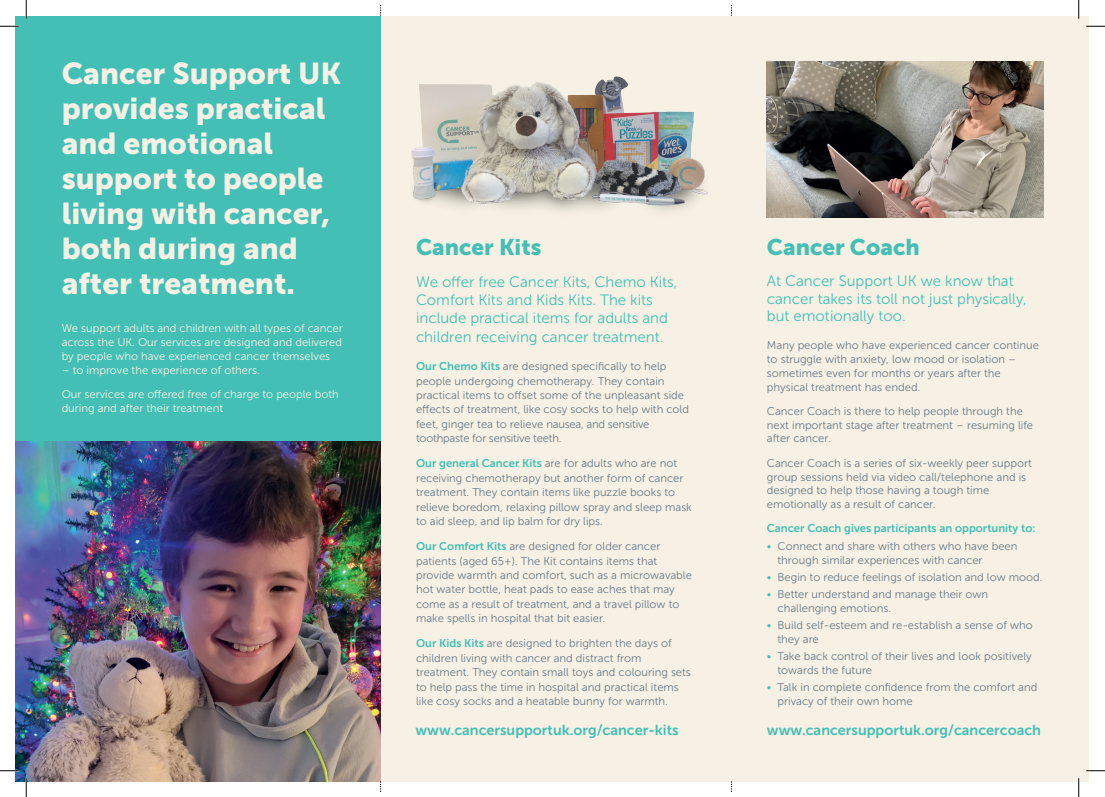
<style>
.page{position:relative;width:1105px;height:797px;background:#fff}
.page>*{position:absolute;margin:0;border:0;box-sizing:border-box;transform-origin:0 0}
.t1{font:30px/35px "Museo Sans 900";color:#f6f1e4}
.t2{font:22.5px "Museo Sans 900";color:#43bfb5}
.t3{font:15px/18.1px "Museo Sans 300";color:#43bfb5}
.t4{font:14.38px "Museo Sans 700";color:#43bfb5}
.t5{font:11.25px/14.4px "Museo Sans 300";color:#677a8b}
.t6{font:11.25px/13.8px "Museo Sans 300";color:#f6f1e4;text-align:justify}
.t7{font:11.25px "Museo Sans 700";color:#43bfb5}
.s1{font-family:"Museo Sans 700";color:#43bfb5}
.s2{color:#43bfb5}
</style>
<div class="page">
<div style="left:16px;top:16px;width:1073px;height:765px;background:#f6f1e4"></div>
<div style="left:16px;top:16px;width:365px;height:765px;background:#43bfb5"></div>
<img style="left:767px;top:62px;width:276px;height:156px">
<img style="left:16px;top:441px;width:365px;height:340px">
<img style="left:411px;top:76px;width:297px;height:135px">
<svg style="left:0;top:25px;width:19px;height:2px"></svg>
<svg style="left:1086px;top:25px;width:19px;height:2px"></svg>
<svg style="left:0;top:770px;width:19px;height:1px"></svg>
<svg style="left:1086px;top:770px;width:19px;height:1px"></svg>
<svg style="left:25px;top:0;width:2px;height:19px"></svg>
<svg style="left:25px;top:778px;width:2px;height:19px"></svg>
<svg style="left:1078px;top:0;width:1px;height:19px"></svg>
<svg style="left:1078px;top:778px;width:1px;height:19px"></svg>
<h1 class="t1" style="left:62px;top:56px;width:281px">Cancer Support UK provides practical and emotional support to people living with cancer, both during and after treatment.</h1>
<p class="t6" style="left:62px;top:322px;width:283px">We support adults and children with all types of cancer across the UK. Our services are designed and delivered by people who have experienced cancer themselves</p>
<p class="t6" style="left:62px;top:358px;width:279px;line-height:24.4px">– to improve the experience of others.<br>Our services are offered free of charge to people both</p>
<p class="t6" style="left:62px;top:401px;width:163px">during and after their treatment</p>
<h2 class="t2" style="left:416px;top:234px;width:127px">Cancer Kits</h2>
<h3 class="t3" style="left:416px;top:273px;width:263px">We offer free Cancer Kits, Chemo Kits, Comfort Kits and Kids Kits. The kits include practical items for adults and children receiving cancer treatment.</h3>
<p class="t5" style="left:416px;top:359px;width:274px"><span class="s1">Our Chemo Kits</span> are designed specifically to help people undergoing chemotherapy. They contain practical items to offset some of the unpleasant side effects of treatment, like cosy socks to help with cold feet, ginger tea to relieve nausea, and sensitive toothpaste for sensitive teeth.</p>
<p class="t5" style="left:416px;top:456px;width:277px"><span class="s1">Our general Cancer Kits</span> are for adults who are not receiving chemotherapy but another form of cancer treatment. They contain items like puzzle books to relieve boredom, relaxing pillow spray and sleep mask to aid sleep, and lip balm for dry lips.</p>
<p class="t5" style="left:416px;top:539px;width:277px"><span class="s1">Our Comfort Kits</span> are designed for older cancer patients (aged 65+). The Kit contains items that provide warmth and comfort, such as a microwavable hot water bottle, heat pads to ease aches that may come as a result of treatment, and a travel pillow to make spells in hospital that bit easier.</p>
<p class="t5" style="left:416px;top:636px;width:276px"><span class="s1">Our Kids Kits</span> are designed to brighten the days of children living with cancer and distract from treatment. They contain small toys and colouring sets to help pass the time in hospital and practical items like cosy socks and a heatable bunny for warmth.</p>
<h2 class="t2" style="left:767px;top:234px;width:154px">Cancer Coach</h2>
<h3 class="t3" style="left:767px;top:272px;width:261px;line-height:17.5px">At Cancer Support UK we know that cancer takes its toll not just physically, but emotionally too.</h3>
<p class="t5" style="left:767px;top:338px;width:274px;line-height:13.8px">Many people who have experienced cancer continue to struggle with anxiety, low mood or isolation – sometimes even for months or years after the physical treatment has ended.</p>
<p class="t5" style="left:767px;top:404px;width:268px;line-height:13.8px">Cancer Coach is there to help people through the next important stage after treatment – resuming life after cancer.</p>
<p class="t5" style="left:767px;top:456px;width:266px;line-height:13.8px">Cancer Coach is a series of six-weekly peer support group sessions held via video call/telephone and is designed to help those having a tough time emotionally as a result of cancer.</p>
<p class="t7" style="left:767px;top:522px;width:270px">Cancer Coach gives participants an opportunity to:</p>
<p class="t5" style="left:777px;top:539px;width:241px;line-height:13.8px;text-indent:-11px"><span class="s2">•</span> Connect and share with others who have been through similar experiences with cancer</p>
<p class="t5" style="left:767px;top:570px;width:277px"><span class="s2">•</span> Begin to reduce feelings of isolation and low mood.</p>
<p class="t5" style="left:777px;top:587px;width:212px;line-height:13.8px;text-indent:-11px"><span class="s2">•</span> Better understand and manage their own challenging emotions.</p>
<p class="t5" style="left:777px;top:618px;width:257px;line-height:13.8px;text-indent:-11px"><span class="s2">•</span> Build self-esteem and re-establish a sense of who they are</p>
<p class="t5" style="left:777px;top:649px;width:256px;line-height:13.8px;text-indent:-11px"><span class="s2">•</span> Take back control of their lives and look positively towards the future</p>
<p class="t5" style="left:777px;top:680px;width:261px;line-height:13.8px;text-indent:-11px"><span class="s2">•</span> Talk in complete confidence from the comfort and privacy of their own home</p>
<p class="t4" style="left:415px;top:722px;width:265px">www.cancersupportuk.org/cancer-kits</p>
<p class="t4" style="left:767px;top:722px;width:276px">www.cancersupportuk.org/cancercoach</p>
</div>
